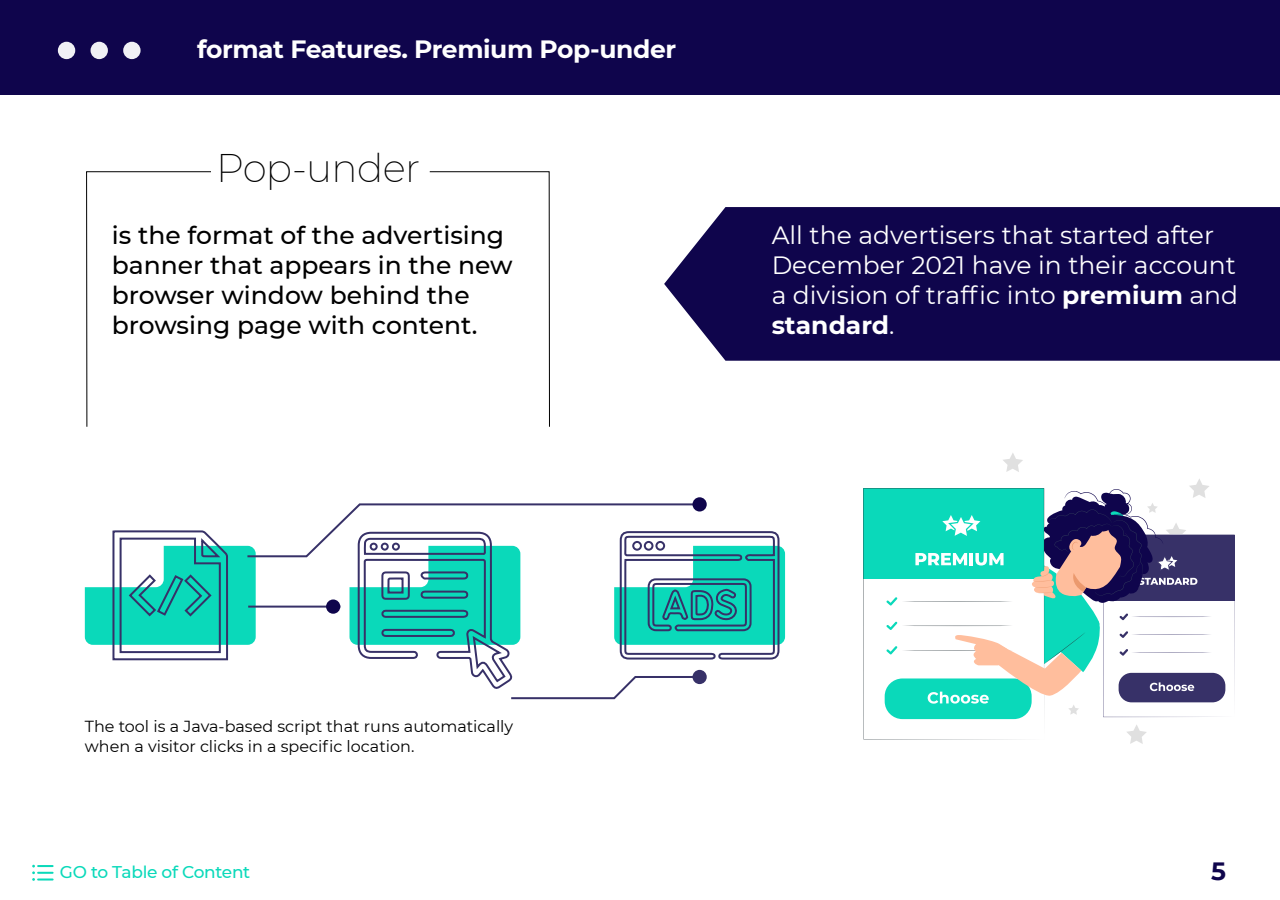
<style>
.page{position:relative;width:1280px;height:900px;background:#fff}
.page>*{position:absolute;margin:0;border:0;box-sizing:border-box;transform-origin:0 0}
.t1{font:200 39px "Montserrat";letter-spacing:-.015em;color:#000}
.t2{font:25px/30px "Montserrat";color:#fff}
.t3{font:500 25px/30px "Montserrat";color:#000}
.t4{font:700 25px "Montserrat";letter-spacing:-.015em;color:#fff}
.t5{font:700 25px "Montserrat";color:#0f054c}
.t6{font:500 17px "Montserrat";letter-spacing:-.015em;color:#0ad9ba}
.t7{font:16px/19.2px "Montserrat";color:#000}
.s1{font-weight:700}
</style>
<div class="page">
<div style="left:785px;top:207px;width:495px;height:154px;background:#0f054c"></div>
<svg style="left:357px;top:94px;width:158px;height:595px"></svg>
<svg style="left:85px;top:171px;width:700px;height:490px"></svg>
<div style="left:326px;top:599px;width:14px;height:15px;background:#0f054c;border-radius:50%"></div>
<div style="left:693px;top:497px;width:14px;height:15px;background:#0f054c;border-radius:50%"></div>
<div style="left:693px;top:670px;width:14px;height:14px;background:#373168;border-radius:50%"></div>
<svg style="left:509px;top:675px;width:193px;height:25px"></svg>
<svg style="left:1003px;top:453px;width:20px;height:19px"></svg>
<svg style="left:863px;top:479px;width:372px;height:265px"></svg>
<svg style="left:32px;top:865px;width:22px;height:16px"></svg>
<div style="left:0;top:0;width:1280px;height:94px;background:#0f054c"></div>
<div style="left:58px;top:42px;width:17px;height:17px;background:#f0f1f5;border-radius:50%"></div>
<div style="left:91px;top:42px;width:17px;height:17px;background:#f0f1f5;border-radius:50%"></div>
<div style="left:123px;top:42px;width:18px;height:17px;background:#f0f1f5;border-radius:50%"></div>
<p class="t4" style="left:197px;top:31px;width:481px">format Features. Premium Pop-under</p>
<h1 class="t1" style="left:216px;top:142px;width:206px">Pop-under</h1>
<p class="t3" style="left:112px;top:219px;width:402px">is the format of the advertising banner that appears in the new browser window behind the browsing page with content.</p>
<p class="t2" style="left:772px;top:219px;width:468px">All the advertisers that started after<br>December 2021 have in their account a division of traffic into <span class="s1">premium</span> and <span class="s1">standard</span>.</p>
<p class="t7" style="left:85px;top:717px;width:430px">The tool is a Java-based script that runs automatically when a visitor clicks in a specific location.</p>
<p class="t6" style="left:60px;top:860px;width:192px">GO to Table of Content</p>
<p class="t5" style="left:1211px;top:853px;width:16px">5</p>
</div>
